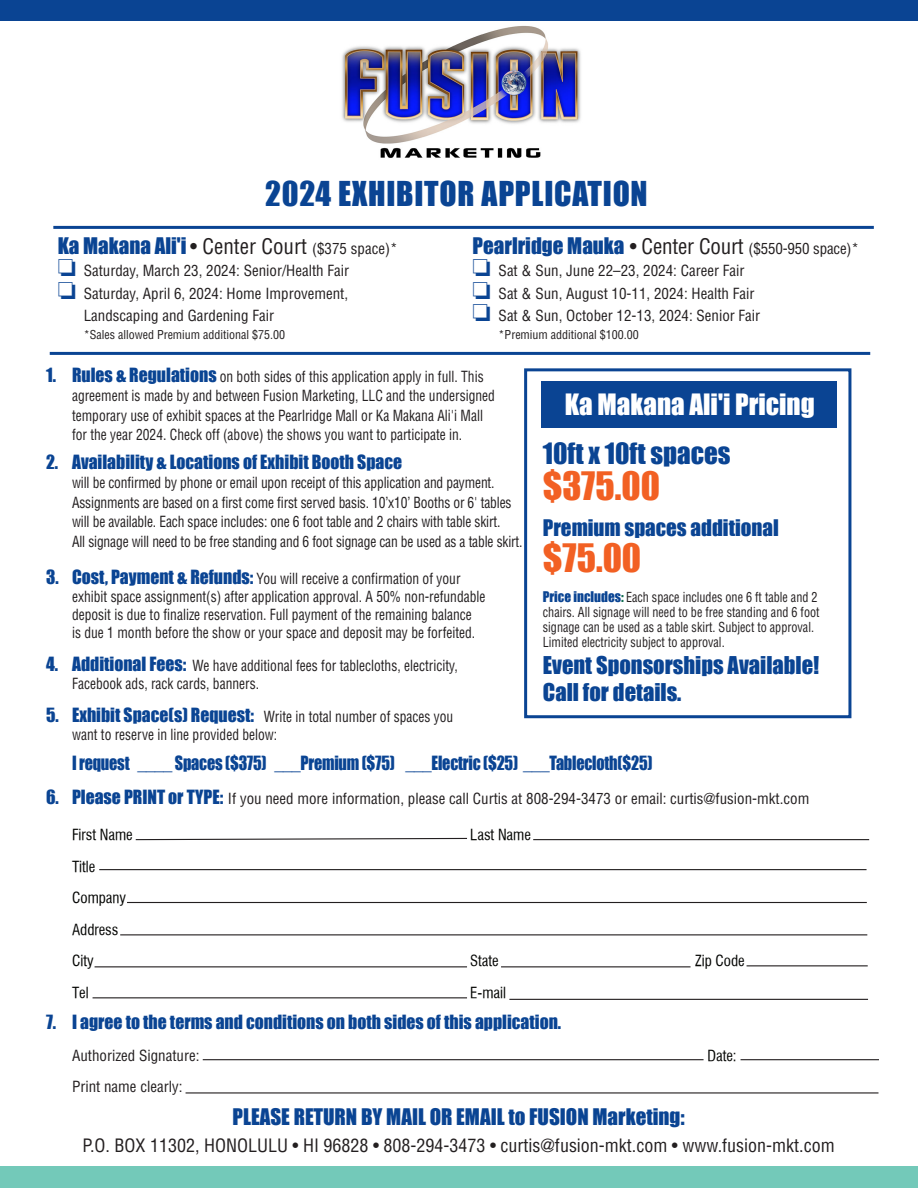
<style>
.page{position:relative;width:918px;height:1188px;background:#fff}
.page>*{position:absolute;margin:0;border:0;box-sizing:border-box;transform-origin:0 0}
.t1{font:36px "Impact";color:#f26023}
.t2{font:31.5px "Impact";letter-spacing:.025em;color:#0a4493}
.t3{font:27px "Impact";color:#fff}
.t4{font:27px "Impact";color:#0a4493}
.t5{font:22.5px/27px "Impact";color:#0a4493}
.t6{font:21px "Impact";color:#0a4493}
.t7{font:18px "Impact";color:#0a4493}
.t8{font:condensed 18px "Helvetica";color:#231f20}
.t9{font:18px "Impact";color:#0a4493;scale:.9 1}
.t10{font:condensed 15px/19.5px "Helvetica";color:#231f20;scale:.9 1}
.t11{font:condensed 15px/22.5px "Helvetica";color:#231f20}
.t12{font:15px/31.5px "Halvett Condensed";color:#040503}
.t13{font:condensed 13.5px/15px "Helvetica";color:#231f20;scale:.9 1}
.t14{font:condensed 12px "Helvetica";color:#231f20}
.s1{font-family:"Helvetica";font-stretch:condensed;color:#231f20}
.s2{font-family:"Helvetica";font-stretch:condensed;font-size:15px;color:#231f20}
.s3{color:#0a4493}
.s4{font-family:"Impact";font-stretch:normal;font-size:21px;color:#0a4493}
.s5{font-size:21px}
.s6{font-family:"Impact";font-stretch:normal;font-size:18px;color:#0a4493}
.s7{font-family:"Impact";font-stretch:normal;color:#0a4493}
.s8{font-family:"Impact";font-stretch:normal;color:#0f6c4f}
</style>
<div class="page">
<div style="left:0;top:0;width:918px;height:20px;background:#0a4493"></div>
<div style="left:0;top:1166px;width:918px;height:22px;background:#73c9b9"></div>
<hr style="left:50px;top:352px;width:820px;height:3px;background:#0a4493">
<img style="left:342px;top:26px;width:239px;height:132px">
<hr style="left:533px;top:839px;width:336px;height:1px;background:#231f20">
<svg style="left:135px;top:837px;width:332px;height:4px"></svg>
<hr style="left:99px;top:869px;width:768px;height:1px;background:#231f20">
<hr style="left:127px;top:902px;width:740px;height:1px;background:#231f20">
<hr style="left:120px;top:934px;width:747px;height:1px;background:#231f20">
<hr style="left:747px;top:965px;width:121px;height:1px;background:#231f20">
<hr style="left:501px;top:966px;width:190px;height:1px;background:#231f20">
<hr style="left:95px;top:966px;width:372px;height:1px;background:#231f20">
<hr style="left:509px;top:999px;width:359px;height:1px;background:#231f20">
<hr style="left:93px;top:997px;width:374px;height:1px;background:#231f20">
<hr style="left:741px;top:1059px;width:138px;height:1px;background:#231f20">
<hr style="left:203px;top:1059px;width:501px;height:1px;background:#231f20">
<hr style="left:186px;top:1092px;width:692px;height:2px;background:#231f20">
<div style="left:541px;top:381px;width:295px;height:47px;background:#0a4493"></div>
<div style="left:524px;top:368px;width:327px;height:350px;border:3px solid #0a4493"></div>
<hr style="left:53px;top:226px;width:821px;height:3px;background:#0a4493">
<h2 class="t2" style="left:265px;top:170px;width:384px">2024 EXHIBITOR APPLICATION</h2>
<h3 class="t6" style="left:58px;top:229px;width:341px">Ka Makana Ali'i <span class="s1">• Center Court</span> <span class="s2">($375 space)*</span></h3>
<p class="t11" style="left:58px;top:259px;width:293px"><span class="s3">❏</span> Saturday, March 23, 2024: Senior/Health Fair</p>
<p class="t11" style="left:58px;top:282px;width:292px"><span class="s3">❏</span> Saturday, April 6, 2024: Home Improvement,</p>
<p class="t11" style="left:84px;top:304px;width:192px">Landscaping and Gardening Fair</p>
<p class="t14" style="left:84px;top:327px;width:203px">*Sales allowed Premium additional $75.00</p>
<p class="t11" style="left:473px;top:237px;width:388px"><span class="s4">Pearlridge Mauka</span> <span class="s5">• Center Court</span> ($550-950 space)* <span class="s3">❏</span> Sat &amp; Sun, June 22–23, 2024: Career Fair<br><span class="s3">❏</span> Sat &amp; Sun, August 10-11, 2024: Health Fair<br><span class="s3">❏</span> Sat &amp; Sun, October 12-13, 2024: Senior Fair</p>
<p class="t14" style="left:499px;top:327px;width:142px">*Premium additional $100.00</p>
<p class="t10" style="left:72px;top:367px;width:471px;text-indent:-26px"><span class="s6">1. Rules &amp; Regulations</span> on both sides of this application apply in full. This agreement is made by and between Fusion Marketing, LLC and the undersigned temporary use of exhibit spaces at the Pearlridge Mall or Ka Makana Ali'i Mall for the year 2024. Check off (above) the shows you want to participate in.</p>
<p class="t7" style="left:46px;top:448px;width:358px">2. Availability &amp; Locations of Exhibit Booth Space</p>
<p class="t10" style="left:72px;top:473px;width:502px">will be confirmed by phone or email upon receipt of this application and payment.<br>Assignments are based on a first come first served basis. 10’x10’ Booths or 6' tables will be available. Each space includes: one 6 foot table and 2 chairs with table skirt.<br>All signage will need to be free standing and 6 foot signage can be used as a table skirt.</p>
<p class="t10" style="left:72px;top:570px;width:461px;line-height:18px;text-indent:-26px"><span class="s6">3. Cost, Payment &amp; Refunds:</span> You will receive a confirmation of your exhibit space assignment(s) after application approval. A 50% non-refundable deposit is due to finalize reservation. Full payment of the remaining balance<br>is due 1 month before the show or your space and deposit may be forfeited.</p>
<p class="t10" style="left:72px;top:657px;width:430px;line-height:18px;text-indent:-26px"><span class="s6">4. Additional Fees:</span> We have additional fees for tablecloths, electricity,<br>Facebook ads, rack cards, banners.</p>
<p class="t10" style="left:72px;top:708px;width:425px;line-height:18px;text-indent:-26px"><span class="s6">5. Exhibit Space(s) Request:</span> Write in total number of spaces you want to reserve in line provided below:</p>
<p class="t9" style="left:72px;top:749px;width:647px">I request ____ Spaces ($375) ___Premium ($75) ___Electric ($25) ___Tablecloth($25)</p>
<p class="t11" style="left:46px;top:787px;width:765px"><span class="s6">6. Please PRINT or TYPE:</span> If you need more information, please call Curtis at 808-294-3473 or email: curtis@fusion-mkt.com</p>
<p class="t12" style="left:72px;top:819px;width:62px">First Name</p>
<p class="t12" style="left:470px;top:819px;width:62px">Last Name</p>
<p class="t12" style="left:72px;top:851px;width:56px">Title<br>Company<br>Address<br>City</p>
<h3 class="t3" style="left:565px;top:384px;width:251px">Ka Makana Ali'i Pricing</h3>
<h3 class="t4" style="left:543px;top:432px;width:189px">10ft x 10ft spaces</h3>
<h1 class="t1" style="left:543px;top:458px;width:119px">$375.00</h1>
<h3 class="t6" style="left:543px;top:511px;width:238px">Premium spaces additional</h3>
<h1 class="t1" style="left:543px;top:530px;width:100px">$75.00</h1>
<p class="t13" style="left:543px;top:589px;width:309px"><span class="s7">Price includes</span><span class="s8">:</span> Each space includes one 6 ft table and 2 chairs. All signage will need to be free standing and 6 foot signage can be used as a table skirt. Subject to approval.<br>Limited electricity subject to approval.</p>
<h3 class="t5" style="left:543px;top:651px;width:278px">Event Sponsorships Available!<br>Call for details.</h3>
<p class="t12" style="left:470px;top:945px;width:30px">State</p>
<p class="t12" style="left:695px;top:945px;width:51px">Zip Code</p>
<p class="t12" style="left:72px;top:977px;width:18px">Tel</p>
<p class="t12" style="left:470px;top:977px;width:37px">E-mail</p>
<p class="t7" style="left:46px;top:1008px;width:517px">7. I agree to the terms and conditions on both sides of this application.</p>
<p class="t11" style="left:72px;top:1044px;width:129px">Authorized Signature:</p>
<p class="t12" style="left:707px;top:1040px;width:31px">Date:</p>
<p class="t11" style="left:72px;top:1075px;width:112px">Print name clearly:</p>
<h3 class="t6" style="left:233px;top:1101px;width:454px">PLEASE RETURN BY MAIL OR EMAIL to FUSION Marketing:</h3>
<p class="t8" style="left:82px;top:1135px;width:754px">P.O. BOX 11302, HONOLULU • HI 96828 • 808-294-3473 • curtis@fusion-mkt.com • www.fusion-mkt.com</p>
</div>
